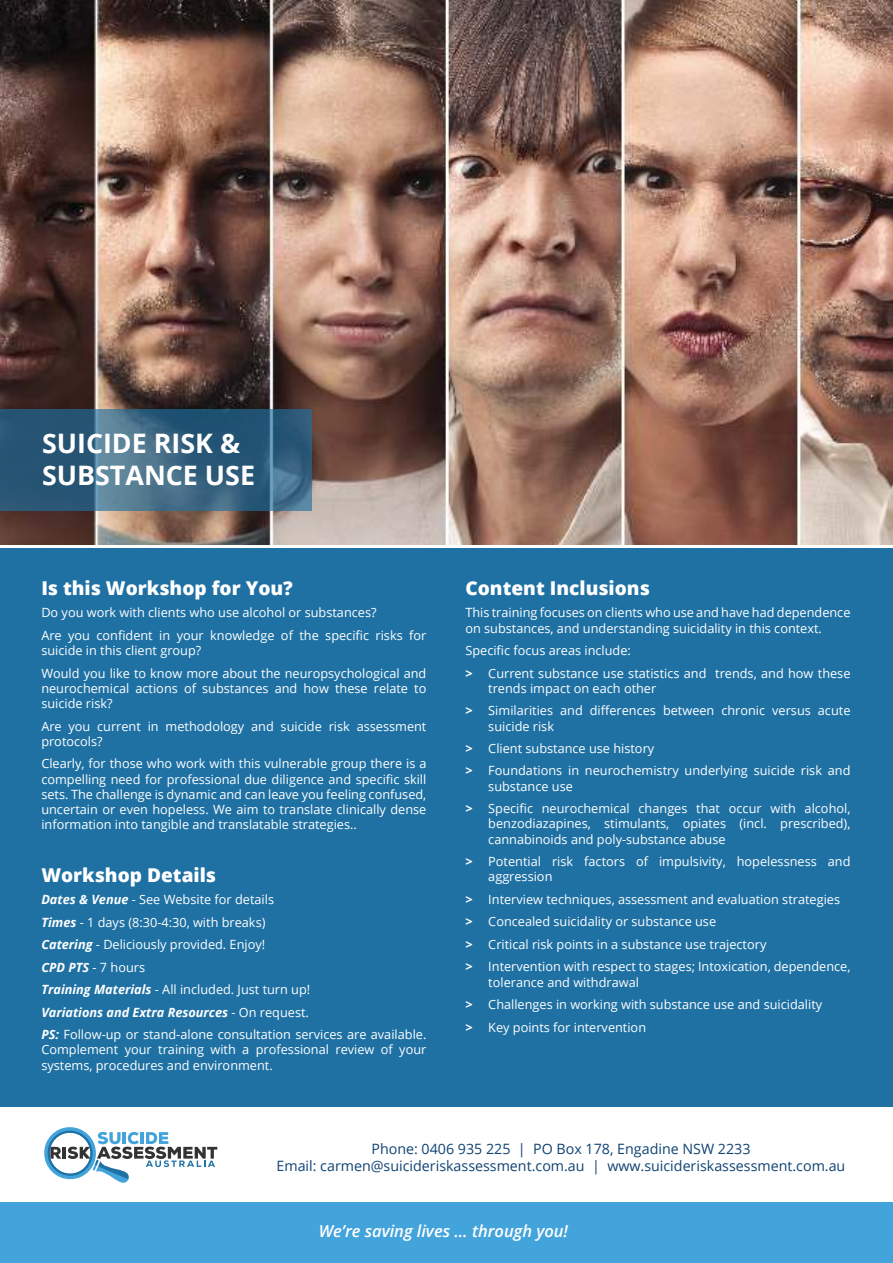
<style>
.page{position:relative;width:893px;height:1263px;background:#fff}
.page>*{position:absolute;margin:0;border:0;box-sizing:border-box;transform-origin:0 0}
.t1{font:700 26.85px/32.2px "Open Sans";color:#fff}
.t2{font:800 19.05px "Open Sans";color:#fff}
.t3{font:italic 600 16.5px "Open Sans";color:#fff}
.t4{font:14.25px/17.1px "Open Sans";color:#104373;text-align:center}
.t5{font:12.75px/22.5px "Open Sans";color:#fff}
.s1{font-weight:700;font-style:italic}
.s2{font-weight:700}
</style>
<div class="page">
<div style="left:0;top:548px;width:893px;height:559px;background:#1f71a4"></div>
<div style="left:0;top:1202px;width:893px;height:61px;background:#43a3db"></div>
<img style="left:0;top:0;width:893px;height:545px">
<svg style="left:0;top:409px;width:311px;height:102px;background:#36627f"></svg>
<svg style="left:44px;top:1127px;width:173px;height:56px"></svg>
<h1 class="t1" style="left:42px;top:428px;width:215px">SUICIDE RISK &amp;<br>SUBSTANCE USE</h1>
<h2 class="t2" style="left:41px;top:580px;width:253px">Is this Workshop for You?</h2>
<p class="t5" style="left:41px;top:603px;width:387px">Do you work with clients who use alcohol or substances?<br>Are you confident in your knowledge of the specific risks for</p>
<p class="t5" style="left:41px;top:640px;width:387px">suicide in this client group?<br>Would you like to know more about the neuropsychological and</p>
<p class="t5" style="left:41px;top:682px;width:387px;line-height:15.3px">neurochemical actions of substances and how these relate to suicide risk?</p>
<p class="t5" style="left:41px;top:719px;width:387px;line-height:15.3px">Are you current in methodology and suicide risk assessment protocols?</p>
<p class="t5" style="left:41px;top:757px;width:387px;line-height:15.3px;text-align:justify">Clearly, for those who work with this vulnerable group there is a compelling need for professional due diligence and specific skill sets. The challenge is dynamic and can leave you feeling confused, uncertain or even hopeless. We aim to translate clinically dense information into tangible and translatable strategies..</p>
<h2 class="t2" style="left:41px;top:867px;width:176px">Workshop Details</h2>
<p class="t5" style="left:41px;top:890px;width:387px"><span class="s1">Dates &amp; Venue</span> - See Website for details<br><span class="s1">Times</span> - 1 days (8:30-4:30, with breaks)<br><span class="s1">Catering</span> - Deliciously provided. Enjoy!<br><span class="s1">CPD PTS</span> - 7 hours<br><span class="s1">Training Materials</span> - All included. Just turn up!<br><span class="s1">Variations and Extra Resources</span> - On request.<br><span class="s1">PS:</span> Follow-up or stand-alone consultation services are available.</p>
<p class="t5" style="left:41px;top:1043px;width:387px;line-height:15.3px">Complement your training with a professional review of your systems, procedures and environment.</p>
<h2 class="t2" style="left:465px;top:580px;width:186px">Content Inclusions</h2>
<p class="t5" style="left:465px;top:606px;width:387px;line-height:15.3px">This training focuses on clients who use and have had dependence on substances, and understanding suicidality in this context.</p>
<p class="t5" style="left:465px;top:639px;width:387px">Specific focus areas include:<br><span class="s2">&gt;</span> Current substance use statistics and trends, and how these</p>
<p class="t5" style="left:465px;top:678px;width:387px;text-indent:23px">trends impact on each other<br><span class="s2">&gt;</span> Similarities and differences between chronic versus acute</p>
<p class="t5" style="left:465px;top:716px;width:387px;text-indent:23px">suicide risk<br><span class="s2">&gt;</span> Client substance use history<br><span class="s2">&gt;</span> Foundations in neurochemistry underlying suicide risk and</p>
<p class="t5" style="left:465px;top:776px;width:387px;text-indent:23px">substance use<br><span class="s2">&gt;</span> Specific neurochemical changes that occur with alcohol,</p>
<p class="t5" style="left:488px;top:817px;width:364px;line-height:15.3px">benzodiazapines, stimulants, opiates (incl. prescribed), cannabinoids and poly-substance abuse</p>
<p class="t5" style="left:488px;top:853px;width:364px;line-height:15.3px;text-indent:-23px"><span class="s2">&gt;</span> Potential risk factors of impulsivity, hopelessness and aggression</p>
<p class="t5" style="left:465px;top:888px;width:387px"><span class="s2">&gt;</span> Interview techniques, assessment and evaluation strategies <span class="s2">&gt;</span> Concealed suicidality or substance use<br><span class="s2">&gt;</span> Critical risk points in a substance use trajectory<br><span class="s2">&gt;</span> Intervention with respect to stages; Intoxication, dependence,</p>
<p class="t5" style="left:465px;top:972px;width:358px;text-indent:23px">tolerance and withdrawal<br><span class="s2">&gt;</span> Challenges in working with substance use and suicidality <span class="s2">&gt;</span> Key points for intervention</p>
<p class="t4" style="left:276px;top:1140px;width:570px">Phone: 0406 935 225 | PO Box 178, Engadine NSW 2233<br>Email: carmen@suicideriskassessment.com.au | www.suicideriskassessment.com.au</p>
<p class="t3" style="left:319px;top:1224px;width:251px">We’re saving lives ... through you!</p>
</div>
